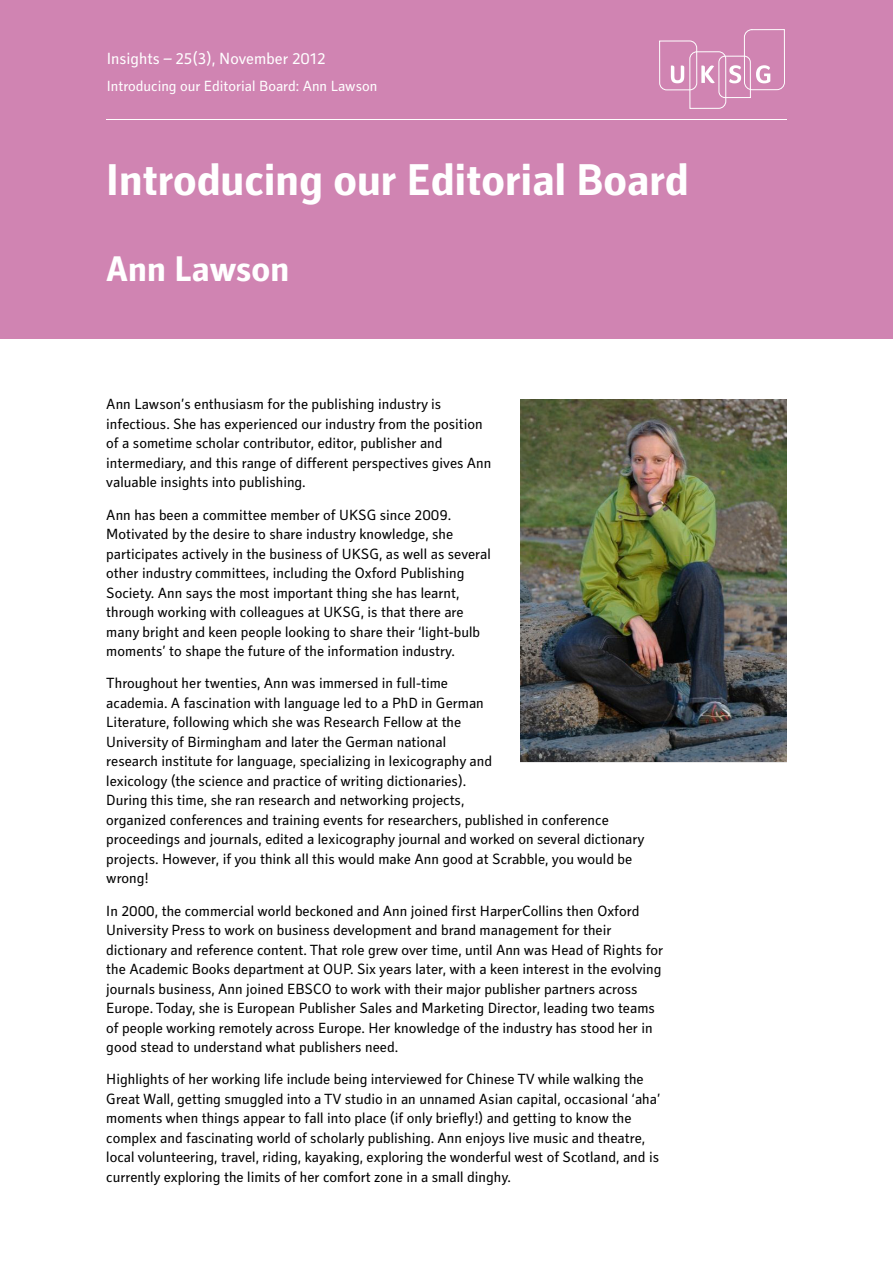
<style>
.page{position:relative;width:893px;height:1263px;background:#fff}
.page>*{position:absolute;margin:0;border:0;box-sizing:border-box;transform-origin:0 0}
.t1{font:700 45px "Secca Std";color:#fff}
.t2{font:700 36px "Secca Std";color:#fff}
.t3{font:16.5px "Secca Std";color:#fff}
.t4{font:15px/19.5px "Secca Std";color:#000}
.t5{font:15px "Secca Std";color:#fff}
</style>
<div class="page">
<div style="left:0;top:0;width:893px;height:338px;background:#d084b2"></div>
<hr style="left:106px;top:119px;width:681px;height:1px;background:#fff">
<svg style="left:659px;top:29px;width:126px;height:80px"></svg>
<img style="left:520px;top:400px;width:267px;height:361px">
<p class="t3" style="left:107px;top:49px;width:220px">Insights – 25(3), November 2012</p>
<p class="t5" style="left:107px;top:77px;width:272px">Introducing our Editorial Board: Ann Lawson</p>
<h1 class="t1" style="left:106px;top:155px;width:584px">Introducing our Editorial Board</h1>
<h2 class="t2" style="left:106px;top:249px;width:185px">Ann Lawson</h2>
<p class="t4" style="left:106px;top:395px;width:387px">Ann Lawson’s enthusiasm for the publishing industry is infectious. She has experienced our industry from the position of a sometime scholar contributor, editor, publisher and intermediary, and this range of different perspectives gives Ann valuable insights into publishing.</p>
<p class="t4" style="left:106px;top:505px;width:386px">Ann has been a committee member of UKSG since 2009.<br>Motivated by the desire to share industry knowledge, she participates actively in the business of UKSG, as well as several other industry committees, including the Oxford Publishing Society. Ann says the most important thing she has learnt, through working with colleagues at UKSG, is that there are many bright and keen people looking to share their ‘light-bulb moments’ to shape the future of the information industry.</p>
<p class="t4" style="left:106px;top:674px;width:540px">Throughout her twenties, Ann was immersed in full-time<br>academia. A fascination with language led to a PhD in German<br>Literature, following which she was Research Fellow at the<br>University of Birmingham and later the German national<br>research institute for language, specializing in lexicography and<br>lexicology (the science and practice of writing dictionaries).<br>During this time, she ran research and networking projects,<br>organized conferences and training events for researchers, published in conference proceedings and journals, edited a lexicography journal and worked on several dictionary projects. However, if you think all this would make Ann good at Scrabble, you would be wrong!</p>
<p class="t4" style="left:106px;top:901px;width:558px">In 2000, the commercial world beckoned and Ann joined first HarperCollins then Oxford University Press to work on business development and brand management for their dictionary and reference content. That role grew over time, until Ann was Head of Rights for the Academic Books department at OUP. Six years later, with a keen interest in the evolving journals business, Ann joined EBSCO to work with their major publisher partners across Europe. Today, she is European Publisher Sales and Marketing Director, leading two teams of people working remotely across Europe. Her knowledge of the industry has stood her in good stead to understand what publishers need.</p>
<p class="t4" style="left:106px;top:1070px;width:556px">Highlights of her working life include being interviewed for Chinese TV while walking the Great Wall, getting smuggled into a TV studio in an unnamed Asian capital, occasional ‘aha’ moments when things appear to fall into place (if only briefly!) and getting to know the complex and fascinating world of scholarly publishing. Ann enjoys live music and theatre, local volunteering, travel, riding, kayaking, exploring the wonderful west of Scotland, and is currently exploring the limits of her comfort zone in a small dinghy.</p>
</div>
